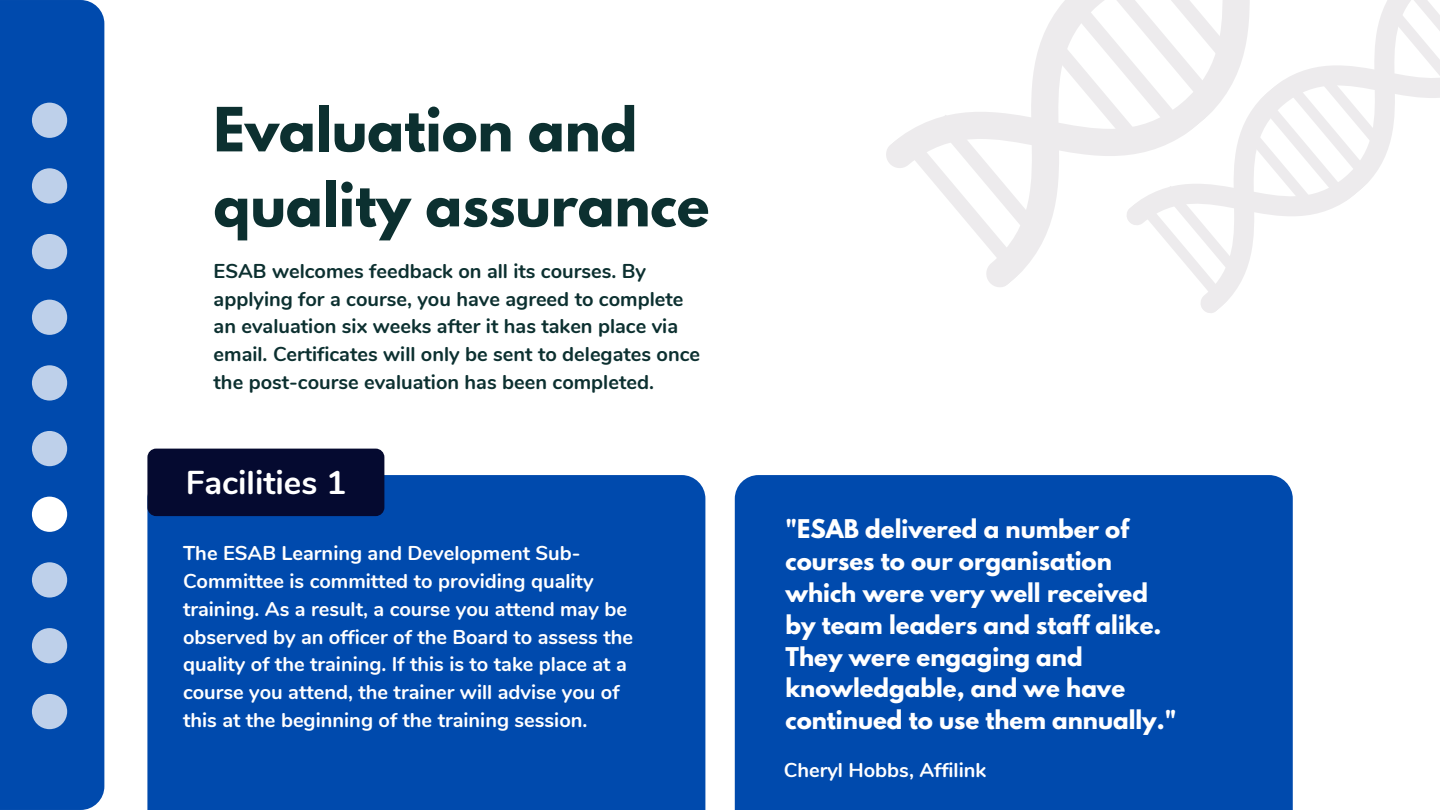
<style>
.page{position:relative;width:1440px;height:810px;background:#fff}
.page>*{position:absolute;margin:0;border:0;box-sizing:border-box;transform-origin:0 0}
.t1{font:700 54px/75px "League Spartan";color:#0c3030}
.t2{font:700 33px "Nunito";color:#fff}
.t3{font:700 22.9px/31.8px "League Spartan";color:#fff}
.t4{font:700 20px/27.8px "Nunito";color:#fff}
.t5{font:700 20px/27.8px "Nunito";color:#0c3030}
</style>
<div class="page">
<div style="left:0;top:0;width:104px;height:810px;background:#004aad"></div>
<div style="left:32px;top:103px;width:35px;height:35px;background:#bed0ea;border-radius:50%"></div>
<div style="left:32px;top:168px;width:35px;height:36px;background:#bed0ea;border-radius:50%"></div>
<div style="left:32px;top:234px;width:35px;height:35px;background:#bed0ea;border-radius:50%"></div>
<div style="left:32px;top:300px;width:35px;height:35px;background:#bed0ea;border-radius:50%"></div>
<div style="left:32px;top:365px;width:35px;height:36px;background:#bed0ea;border-radius:50%"></div>
<div style="left:32px;top:431px;width:35px;height:35px;background:#bed0ea;border-radius:50%"></div>
<div style="left:32px;top:497px;width:35px;height:35px;background:#fff;border-radius:50%"></div>
<div style="left:32px;top:562px;width:35px;height:36px;background:#bed0ea;border-radius:50%"></div>
<div style="left:32px;top:628px;width:35px;height:35px;background:#bed0ea;border-radius:50%"></div>
<div style="left:32px;top:694px;width:35px;height:35px;background:#bed0ea;border-radius:50%"></div>
<div style="left:147px;top:475px;width:558px;height:335px;background:#004aad"></div>
<svg style="left:905px;top:0;width:217px;height:287px"></svg>
<svg style="left:1122px;top:0;width:318px;height:313px"></svg>
<div style="left:735px;top:475px;width:558px;height:335px;background:#004aad"></div>
<div style="left:147px;top:449px;width:237px;height:67px;background:#050a30;border-radius:9px"></div>
<h1 class="t1" style="left:214px;top:99px;width:497px">Evaluation and quality assurance</h1>
<p class="t5" style="left:214px;top:258px;width:488px">ESAB welcomes feedback on all its courses. By applying for a course, you have agreed to complete an evaluation six weeks after it has taken place via email. Certificates will only be sent to delegates once the post-course evaluation has been completed.</p>
<h2 class="t2" style="left:186px;top:461px;width:162px">Facilities 1</h2>
<p class="t4" style="left:183px;top:540px;width:452px">The ESAB Learning and Development Sub-Committee is committed to providing quality training. As a result, a course you attend may be observed by an officer of the Board to assess the quality of the training. If this is to take place at a course you attend, the trainer will advise you of this at the beginning of the training session.</p>
<p class="t3" style="left:785px;top:516px;width:393px">"ESAB delivered a number of courses to our organisation which were very well received by team leaders and staff alike.<br>They were engaging and knowledgable, and we have continued to use them annually."</p>
<p class="t4" style="left:784px;top:756px;width:204px">Cheryl Hobbs, Affilink</p>
</div>
